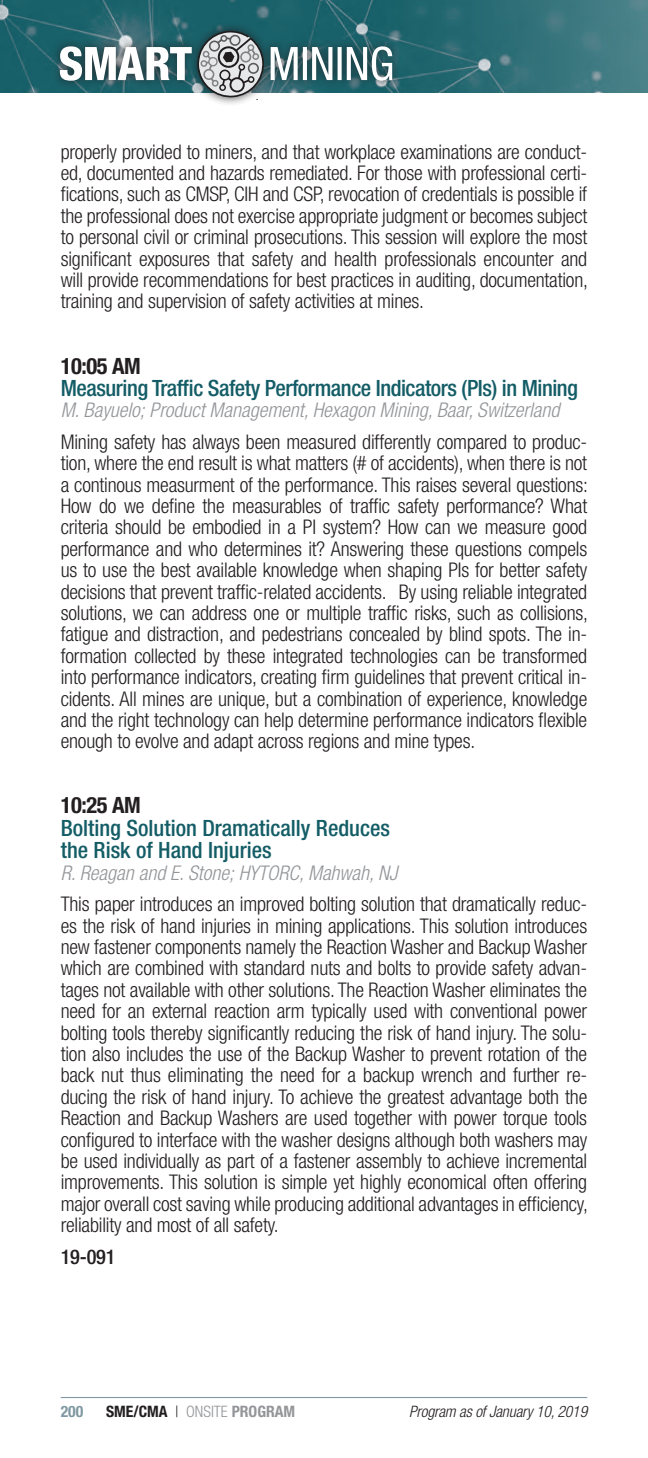
<style>
.page{position:relative;width:648px;height:1458px;background:#fff}
.page>*{position:absolute;margin:0;border:0;box-sizing:border-box;transform-origin:0 0}
.t1{font:500 condensed 22.5px/22.5px "Helvetica Neue";letter-spacing:-.005em;color:#145d66}
.t2{font:700 condensed 22.5px "Helvetica Neue";letter-spacing:-.02em;color:#231f20}
.t3{font:300 condensed 20.25px/21.4px "Helvetica Neue";letter-spacing:-.01em;color:#231f20;text-align:justify}
.t4{font:italic 300 condensed 20.25px "Helvetica Neue";color:#939598}
.t5{font:500 condensed 20.25px "Helvetica Neue";color:#231f20}
.t6{font:italic 300 condensed 15.75px "Helvetica Neue LT Std";letter-spacing:-.01em;color:#231f20}
.t7{font:700 condensed 15.75px "Helvetica Neue";color:#231f20}
.t8{font:700 condensed 15.75px "Helvetica Neue";color:#8199a2}
.s1{font-weight:300}
.s2{font-weight:300;color:#939598}
.s3{color:#939598}
</style>
<div class="page">
<img style="left:0;top:0;width:648px;height:92px">
<hr style="left:61px;top:1397px;width:526px;height:1px;background:#8199a2">
<div style="left:51px;top:22px;width:350px;height:85px;background:#231f20;opacity:.75"></div>
<svg style="left:271px;top:46px;width:121px;height:35px"></svg>
<svg style="left:60px;top:30px;width:205px;height:70px"></svg>
<p class="t3" style="left:61px;top:141px;width:529px">properly provided to miners, and that workplace examinations are conduct&shy;ed, documented and hazards remediated. For those with professional certi&shy;fications, such as CMSP, CIH and CSP, revocation of credentials is possible if the professional does not exercise appropriate judgment or becomes subject to personal civil or criminal prosecutions. This session will explore the most significant exposures that safety and health professionals encounter and will provide recommendations for best practices in auditing, documentation, training and supervision of safety activities at mines.</p>
<p class="t2" style="left:61px;top:352px;width:82px">10:05 AM</p>
<p class="t1" style="left:61px;top:377px;width:519px">Measuring Traffic Safety Performance Indicators (PIs) in Mining</p>
<p class="t4" style="left:61px;top:399px;width:500px">M. Bayuelo; Product Management, Hexagon Mining, Baar, Switzerland</p>
<p class="t3" style="left:61px;top:431px;width:529px">Mining safety has always been measured differently compared to produc&shy;tion, where the end result is what matters (# of accidents), when there is not a continous measurment of the performance. This raises several questions:<br>How do we define the measurables of traffic safety performance? What criteria should be embodied in a PI system? How can we measure good performance and who determines it? Answering these questions compels us to use the best available knowledge when shaping PIs for better safety decisions that prevent traffic-related accidents. By using reliable integrated solutions, we can address one or multiple traffic risks, such as collisions, fatigue and distraction, and pedestrians concealed by blind spots. The in&shy;formation collected by these integrated technologies can be transformed into performance indicators, creating firm guidelines that prevent critical in&shy;cidents. All mines are unique, but a combination of experience, knowledge and the right technology can help determine performance indicators flexible enough to evolve and adapt across regions and mine types.</p>
<p class="t2" style="left:61px;top:792px;width:82px">10:25 AM</p>
<p class="t1" style="left:61px;top:816px;width:331px">Bolting Solution Dramatically Reduces the Risk of Hand Injuries</p>
<p class="t4" style="left:61px;top:861px;width:338px">R. Reagan and E. Stone; HYTORC, Mahwah, NJ</p>
<p class="t3" style="left:61px;top:893px;width:529px">This paper introduces an improved bolting solution that dramatically reduc&shy;es the risk of hand injuries in mining applications. This solution introduces new fastener components namely the Reaction Washer and Backup Washer which are combined with standard nuts and bolts to provide safety advan&shy;tages not available with other solutions. The Reaction Washer eliminates the need for an external reaction arm typically used with conventional power bolting tools thereby significantly reducing the risk of hand injury. The solu&shy;tion also includes the use of the Backup Washer to prevent rotation of the back nut thus eliminating the need for a backup wrench and further re&shy;ducing the risk of hand injury. To achieve the greatest advantage both the Reaction and Backup Washers are used together with power torque tools configured to interface with the washer designs although both washers may be used individually as part of a fastener assembly to achieve incremental improvements. This solution is simple yet highly economical often offering major overall cost saving while producing additional advantages in efficiency, reliability and most of all safety.</p>
<p class="t5" style="left:61px;top:1244px;width:56px">19-091</p>
<p class="t8" style="left:61px;top:1402px;width:24px">200</p>
<p class="t7" style="left:106px;top:1402px;width:191px">SME/CMA <span class="s1">|</span> <span class="s2">ONSITE</span> <span class="s3">PROGRAM</span></p>
<p class="t6" style="left:409px;top:1403px;width:180px">Program as of January 10, 2019</p>
</div>
